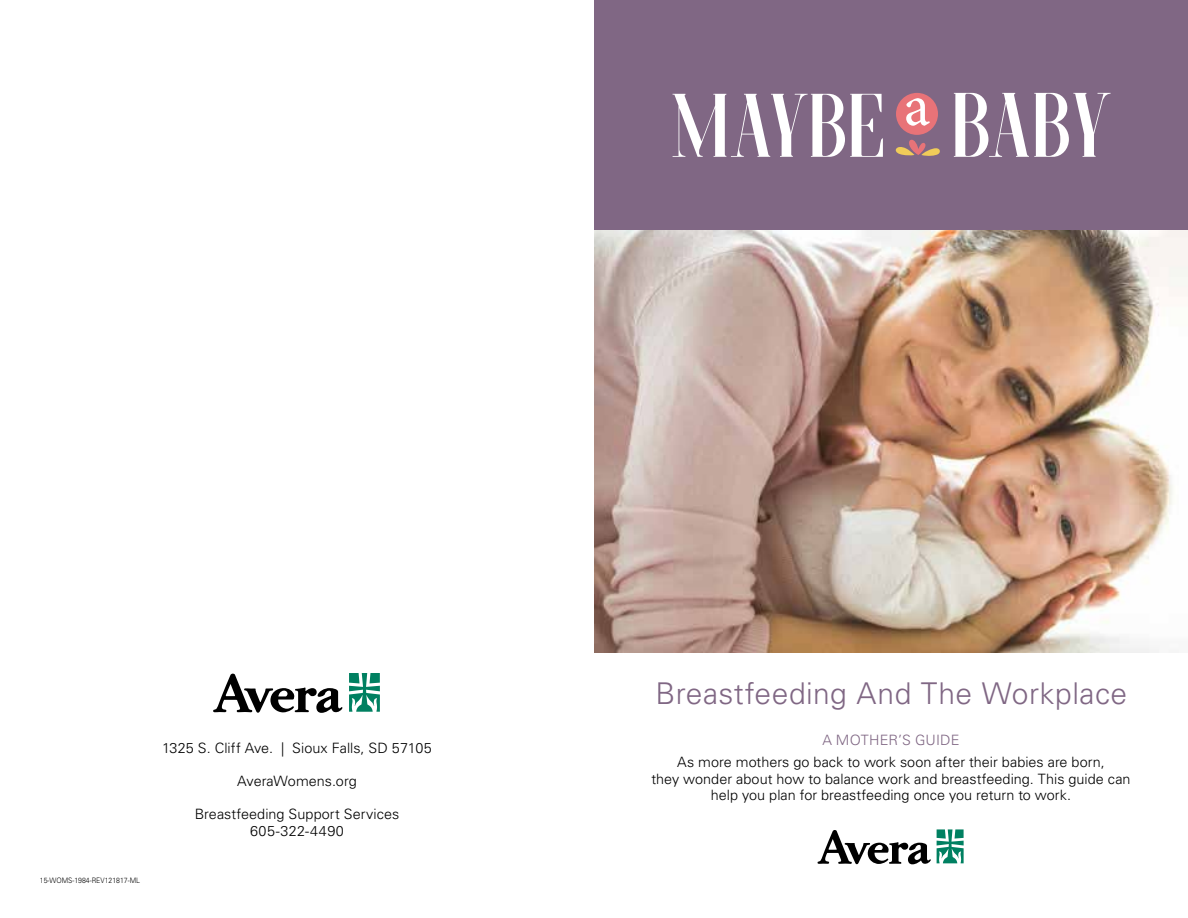
<style>
.page{position:relative;width:1188px;height:918px;background:#fff}
.page>*{position:absolute;margin:0;border:0;box-sizing:border-box;transform-origin:0 0}
.t1{font:84px "MORVA";letter-spacing:.01em;color:#fff}
.t2{font:300 30px "Univers";letter-spacing:.015em;color:#806784}
.t3{font:300 14.25px/16.5px "Univers";letter-spacing:.005em;color:#000;text-align:center}
.t4{font:300 14.25px "Univers";letter-spacing:.01em;color:#806784}
.t5{font:300 7.5px "Univers";color:#000;scale:.92 1}
.s1{font-size:85.2px}
</style>
<div class="page">
<img style="left:594px;top:230px;width:594px;height:423px">
<svg style="left:213px;top:674px;width:130px;height:39px"></svg>
<svg style="left:349px;top:673px;width:31px;height:39px"></svg>
<svg style="left:818px;top:830px;width:113px;height:34px"></svg>
<svg style="left:936px;top:829px;width:28px;height:35px"></svg>
<svg style="left:937px;top:829px;width:27px;height:34px"></svg>
<div style="left:594px;top:0;width:594px;height:230px;background:#806784"></div>
<div style="left:896px;top:93px;width:42px;height:42px;background:#e87378;border-radius:50%"></div>
<svg style="left:906px;top:98px;width:24px;height:28px"></svg>
<svg style="left:895px;top:139px;width:45px;height:17px"></svg>
<p class="t5" style="left:40px;top:876px;width:110px">15-WOMS-1984-REV121817-ML</p>
<p class="t3" style="left:162px;top:740px;width:271px">1325 S. Cliff Ave. | Sioux Falls, SD 57105</p>
<p class="t3" style="left:237px;top:773px;width:121px">AveraWomens.org</p>
<p class="t3" style="left:195px;top:806px;width:206px">Breastfeeding Support Services<br>605-322-4490</p>
<h1 class="t1" style="left:671px;top:94px;width:442px">Maybe <span class="s1">BABY</span></h1>
<h2 class="t2" style="left:655px;top:676px;width:473px">Breastfeeding And The Workplace</h2>
<p class="t4" style="left:822px;top:731px;width:139px">A MOTHER’S GUIDE</p>
<p class="t3" style="left:651px;top:754px;width:481px">As more mothers go back to work soon after their babies are born,<br>they wonder about how to balance work and breastfeeding. This guide can help you plan for breastfeeding once you return to work.</p>
</div>
